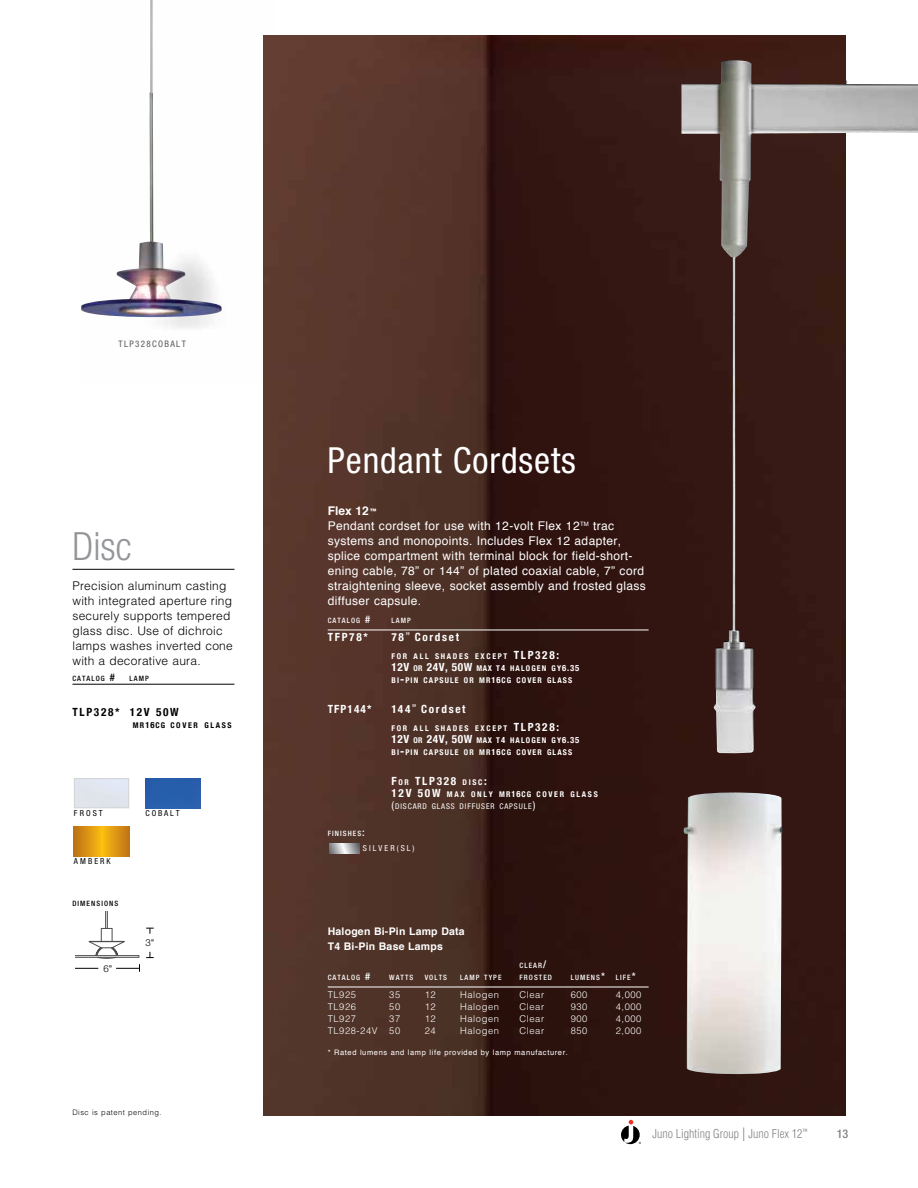
<style>
.page{position:relative;width:918px;height:1188px;background:#fff}
.page>*{position:absolute;margin:0;border:0;box-sizing:border-box;transform-origin:0 0}
.t1{font:300 condensed 39px "Helvetica Neue LT Std";color:#939598}
.t2{font:condensed 36px "Helvetica Neue LT Std";letter-spacing:.025em;color:#fff}
.t3{font:12px/15px "Helvetica";letter-spacing:.03em;color:#fff}
.t4{font:300 12px/15px "Helvetica LT Std";letter-spacing:.02em;color:#000}
.t5{font:300 condensed 12px "Helvetica LT Std";color:#808285}
.t6{font:500 condensed 12px "Helvetica Neue LT Std";color:#808285}
.t7{font:700 condensed 11.25px "Helvetica Neue";letter-spacing:.15em;color:#fff}
.t8{font:700 condensed 11.25px "Helvetica Neue";letter-spacing:.15em;color:#fff}
.t9{font:700 condensed 11.25px "Helvetica Neue";letter-spacing:.15em;color:#000}
.t10{font:700 10.5px/15px "Helvetica";letter-spacing:.02em;color:#fff}
.t11{font:300 9.6px "Helvetica Neue";color:#000}
.t12{font:300 9.3px "Helvetica LT Std";letter-spacing:.06em;color:#fff}
.t13{font:condensed 9px "Helvetica Neue LT Std";letter-spacing:.15em;color:#58595b}
.t14{font:condensed 8.25px "Helvetica Neue LT Std";letter-spacing:.25em;color:#000}
.t15{font:condensed 8.25px "Helvetica Neue LT Std";letter-spacing:.25em;color:#fff}
.t16{font:700 condensed 7.8px/12px "Helvetica Neue";letter-spacing:.145em;color:#fff}
.t17{font:700 condensed 7.8px "Helvetica Neue";letter-spacing:.215em;color:#fff}
.t18{font:condensed 7.8px "Helvetica Neue LT Std";letter-spacing:.115em;color:#fff}
.t19{font:700 condensed 7.8px "Helvetica Neue";letter-spacing:.215em;color:#000}
.t20{font:7.5px "Helvetica";letter-spacing:.08em;color:#fff}
.t21{font:300 7.5px "Helvetica LT Std";letter-spacing:.065em;color:#000}
.t22{font:500 condensed 7.35px "Helvetica Neue LT Std";letter-spacing:.145em;color:#fff}
.t23{font:500 condensed 7.35px "Helvetica Neue LT Std";letter-spacing:.145em;color:#000}
.s1{font-size:10.5px}
.s2{font-size:8.7px}
.s3{font-weight:700}
.s4{font-weight:700;font-size:7.5px}
.s5{font-family:"Helvetica";font-weight:400;font-stretch:normal;font-size:12px}
.s6{font-size:11.25px}
.s7{font-size:7.8px}
.s8{font-size:18px}
</style>
<div class="page">
<svg style="left:621px;top:1120px;width:20px;height:24px"></svg>
<img style="left:144px;top:35px;width:120px;height:347px">
<hr style="left:72px;top:569px;width:162px;height:1px;background:#000">
<hr style="left:72px;top:684px;width:162px;height:1px;background:#000">
<svg style="left:74px;top:826px;width:55px;height:30px"></svg>
<div style="left:146px;top:778px;width:55px;height:30px;background:#275eab"></div>
<div style="left:74px;top:778px;width:55px;height:30px;border:1px solid #d1d3d4"></div>
<img style="left:149px;top:0;width:4px;height:241px">
<img style="left:81px;top:241px;width:141px;height:76px">
<svg style="left:146px;top:952px;width:8px;height:6px"></svg>
<svg style="left:146px;top:928px;width:8px;height:6px"></svg>
<svg style="left:76px;top:912px;width:64px;height:60px"></svg>
<img style="left:264px;top:35px;width:581px;height:1080px">
<img style="left:684px;top:792px;width:99px;height:282px">
<hr style="left:328px;top:987px;width:321px;height:1px;background:#fff">
<hr style="left:328px;top:630px;width:321px;height:1px;background:#fff">
<svg style="left:329px;top:844px;width:30px;height:9px"></svg>
<img style="left:681px;top:60px;width:237px;height:693px">
<p class="t13" style="left:119px;top:338px;width:69px">TLP328COBALT</p>
<h1 class="t1" style="left:72px;top:523px;width:61px">Disc</h1>
<p class="t4" style="left:72px;top:578px;width:162px">Precision aluminum casting with integrated aperture ring securely supports tempered glass disc. Use of dichroic lamps washes inverted cone with a decorative aura.</p>
<p class="t23" style="left:72px;top:674px;width:44px">CATALOG <span class="s1">#</span></p>
<p class="t23" style="left:130px;top:674px;width:21px">LAMP</p>
<p class="t9" style="left:72px;top:702px;width:108px">TLP328* 12V 50W</p>
<p class="t19" style="left:133px;top:718px;width:95px">MR<span class="s2">16</span>CG COVER GL ASS</p>
<p class="t14" style="left:74px;top:809px;width:30px">FROST</p>
<p class="t14" style="left:146px;top:809px;width:36px">COBALT</p>
<p class="t14" style="left:74px;top:857px;width:38px">AMBERK</p>
<p class="t23" style="left:72px;top:899px;width:47px">DIMENSIONS</p>
<p class="t11" style="left:104px;top:961px;width:10px">6"</p>
<p class="t11" style="left:146px;top:935px;width:10px">3"</p>
<p class="t21" style="left:72px;top:1108px;width:91px">Disc is patent pending.</p>
<h2 class="t2" style="left:328px;top:440px;width:250px">Pendant Cordsets</h2>
<p class="t3" style="left:328px;top:503px;width:320px"><span class="s3">Flex 12</span><span class="s4">™<br></span>Pendant cordset for use with 12-volt Flex 12<sup>TM</sup> trac systems and monopoints. Includes Flex 12 adapter, splice compartment with terminal block for field-short&shy;ening cable, 78” or 144” of plated coaxial cable, 7” cord straightening sleeve, socket assembly and frosted glass diffuser capsule.</p>
<p class="t22" style="left:328px;top:616px;width:44px">CATALOG <span class="s1">#</span></p>
<p class="t22" style="left:391px;top:616px;width:21px">LAMP</p>
<p class="t7" style="left:328px;top:627px;width:42px">TFP78*</p>
<p class="t7" style="left:392px;top:627px;width:69px">78<span class="s5">”</span> Cordset</p>
<p class="t16" style="left:391px;top:649px;width:34px">FOR ALL</p>
<p class="t16" style="left:391px;top:649px;width:189px;text-indent:44px">SHADES EXCEPT <span class="s6">TLP328:<br></span><span class="s6">12V</span> OR <span class="s6">24V, 50W</span> MAX T<span class="s2">4</span> HALOGEN GY<span class="s2">6.35<br></span>BI<span class="s6">-</span>PIN CAPSULE OR MR<span class="s2">16</span>CG COVER GL ASS</p>
<p class="t7" style="left:328px;top:700px;width:45px">TFP144*</p>
<p class="t7" style="left:391px;top:700px;width:76px">144<span class="s5">”</span> Cordset</p>
<p class="t16" style="left:391px;top:722px;width:34px">FOR ALL</p>
<p class="t16" style="left:391px;top:722px;width:189px;text-indent:44px">SHADES EXCEPT <span class="s6">TLP328:<br></span><span class="s6">12V</span> OR <span class="s6">24V, 50W</span> MAX T<span class="s2">4</span> HALOGEN GY<span class="s2">6.35<br></span>BI<span class="s6">-</span>PIN CAPSULE OR MR<span class="s2">16</span>CG COVER GL ASS</p>
<p class="t8" style="left:392px;top:772px;width:97px">F<span class="s7">OR</span> TLP328 <span class="s7">DISC</span>:</p>
<p class="t17" style="left:391px;top:788px;width:203px"><span class="s6">12V 50W</span> MAX ONLY MR<span class="s2">16</span>CG COVER GL ASS</p>
<p class="t18" style="left:392px;top:802px;width:82px"><span class="s6">(</span>DISCARD GLASS DIFFUS</p>
<p class="t18" style="left:486px;top:802px;width:29px">ER CAPSUL</p>
<p class="t18" style="left:528px;top:802px;width:9px">E<span class="s6">)</span></p>
<p class="t22" style="left:328px;top:829px;width:39px">FINISHES<span class="s1">:</span></p>
<p class="t15" style="left:363px;top:844px;width:53px">SILVER(SL)</p>
<p class="t10" style="left:328px;top:924px;width:138px">Halogen Bi-Pin Lamp Data<br>T4 Bi-Pin Base Lamps</p>
<p class="t22" style="left:519px;top:961px;width:28px">CLEAR<span class="s1">/</span></p>
<p class="t22" style="left:328px;top:973px;width:44px">CATALOG <span class="s1">#</span></p>
<p class="t22" style="left:389px;top:973px;width:26px">WATTS</p>
<p class="t22" style="left:425px;top:973px;width:24px">VOLTS</p>
<p class="t22" style="left:460px;top:973px;width:43px">LAMP TYPE</p>
<p class="t22" style="left:519px;top:973px;width:34px">FROSTED</p>
<p class="t22" style="left:571px;top:973px;width:66px">LUMENS<span class="s1">*</span> LIFE<span class="s1">*</span></p>
<p class="t12" style="left:328px;top:989px;width:30px">TL925</p>
<p class="t12" style="left:389px;top:989px;width:12px">35</p>
<p class="t12" style="left:425px;top:989px;width:12px">12</p>
<p class="t12" style="left:460px;top:989px;width:40px">Halogen</p>
<p class="t12" style="left:519px;top:989px;width:26px">Clear</p>
<p class="t12" style="left:571px;top:989px;width:18px">600</p>
<p class="t12" style="left:616px;top:989px;width:27px">4,000</p>
<p class="t12" style="left:328px;top:1001px;width:30px">TL926</p>
<p class="t12" style="left:389px;top:1001px;width:12px">50</p>
<p class="t12" style="left:425px;top:1001px;width:12px">12</p>
<p class="t12" style="left:460px;top:1001px;width:40px">Halogen</p>
<p class="t12" style="left:519px;top:1001px;width:26px">Clear</p>
<p class="t12" style="left:571px;top:1001px;width:18px">930</p>
<p class="t12" style="left:616px;top:1001px;width:27px">4,000</p>
<p class="t12" style="left:328px;top:1013px;width:30px">TL927</p>
<p class="t12" style="left:389px;top:1013px;width:12px">37</p>
<p class="t12" style="left:425px;top:1013px;width:12px">12</p>
<p class="t12" style="left:460px;top:1013px;width:40px">Halogen</p>
<p class="t12" style="left:519px;top:1013px;width:26px">Clear</p>
<p class="t12" style="left:571px;top:1013px;width:18px">900</p>
<p class="t12" style="left:616px;top:1013px;width:27px">4,000</p>
<p class="t12" style="left:328px;top:1025px;width:74px">TL928-24V 50</p>
<p class="t12" style="left:425px;top:1025px;width:12px">24</p>
<p class="t12" style="left:460px;top:1025px;width:40px">Halogen</p>
<p class="t12" style="left:519px;top:1025px;width:26px">Clear</p>
<p class="t12" style="left:571px;top:1025px;width:18px">850</p>
<p class="t12" style="left:616px;top:1025px;width:27px">2,000</p>
<p class="t20" style="left:328px;top:1046px;width:242px">* Rated lumens and lamp life provided by lamp manufacturer.</p>
<p class="t5" style="left:653px;top:1126px;width:156px">Juno Lighting Group <span class="s8">I</span> Juno Flex 12<sup>™</sup></p>
<p class="t6" style="left:837px;top:1127px;width:13px">13</p>
</div>
